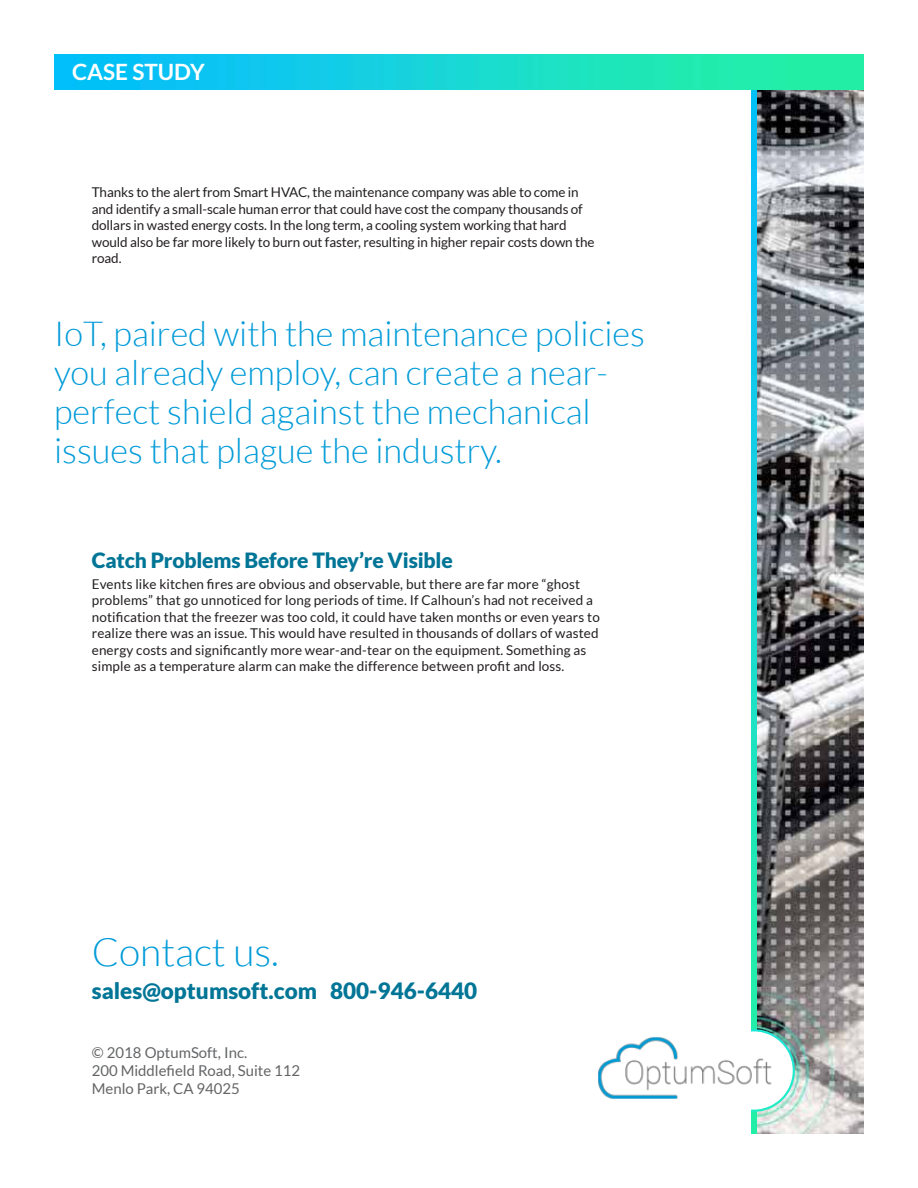
<style>
.page{position:relative;width:918px;height:1188px;background:#fff}
.page>*{position:absolute;margin:0;border:0;box-sizing:border-box;transform-origin:0 0}
.t1{font:300 39px "Lato";color:#009bd8}
.t2{font:300 34.5px/39px "Lato";color:#009bd8}
.t3{font:900 22.5px "Lato";color:#007596}
.t4{font:700 22.5px "Lato";color:#fff}
.t5{font:900 21px "Lato";letter-spacing:-.01em;color:#007596}
.t6{font:15px/18px "Lato";color:#636466}
.t7{font:13.5px/16.5px "Lato";letter-spacing:.01em;color:#231f20}
.t8{font:13.5px/16.5px "Lato";letter-spacing:-.01em;color:#231f20}
</style>
<div class="page">
<img style="left:757px;top:90px;width:106px;height:1044px">
<img style="left:751px;top:90px;width:6px;height:1044px">
<img style="left:751px;top:1029px;width:44px;height:83px">
<img style="left:598px;top:1036px;width:180px;height:65px">
<img style="left:54px;top:54px;width:810px;height:36px">
<h3 class="t4" style="left:72px;top:59px;width:134px">CASE STUDY</h3>
<p class="t8" style="left:92px;top:184px;width:504px">Thanks to the alert from Smart HVAC, the maintenance company was able to come in and identify a small-scale human error that could have cost the company thousands of dollars in wasted energy costs. In the long term, a cooling system working that hard would also be far more likely to burn out faster, resulting in higher repair costs down the road.</p>
<h2 class="t2" style="left:54px;top:314px;width:592px">IoT, paired with the maintenance policies you already employ, can create a near&shy;perfect shield against the mechanical issues that plague the industry.</h2>
<h3 class="t5" style="left:92px;top:548px;width:363px">Catch Problems Before They’re Visible</h3>
<p class="t7" style="left:92px;top:576px;width:510px">Events like kitchen fires are obvious and observable, but there are far more “ghost problems” that go unnoticed for long periods of time. If Calhoun’s had not received a notification that the freezer was too cold, it could have taken months or even years to realize there was an issue. This would have resulted in thousands of dollars of wasted energy costs and significantly more wear-and-tear on the equipment. Something as simple as a temperature alarm can make the difference between profit and loss.</p>
<h1 class="t1" style="left:92px;top:931px;width:189px">Contact us.</h1>
<h3 class="t3" style="left:92px;top:978px;width:387px">sales@optumsoft.com 800-946-6440</h3>
<p class="t6" style="left:92px;top:1044px;width:210px">© 2018 OptumSoft, Inc.<br>200 Middlefield Road, Suite 112<br>Menlo Park, CA 94025</p>
</div>
